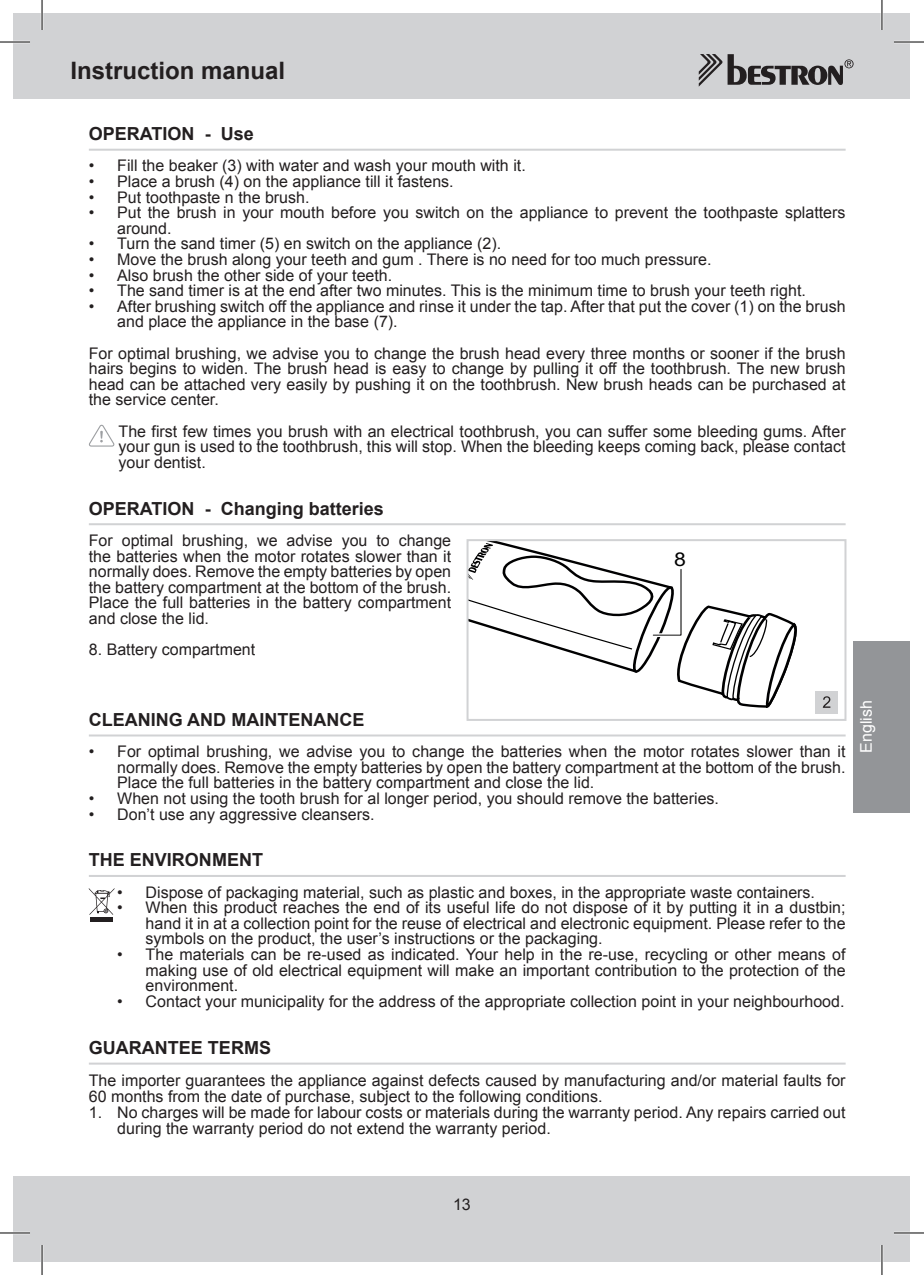
<style>
.page{position:relative;width:924px;height:1275px;background:#fff}
.page>*{position:absolute;margin:0;border:0;box-sizing:border-box;transform-origin:0 0}
.t1{font:700 24px "Arial";color:#231f20}
.t2{font:19px "Arial";color:#000001;scale:1.12 1}
.t3{font:700 18px "Arial";color:#231f20}
.t4{font:16px/15.6px "Arial";color:#231f20;text-align:justify}
.t5{font:16px "Arial";color:#fff}
</style>
<div class="page">
<div style="left:14px;top:14px;width:895px;height:85px;background:#d1d2d4"></div>
<div style="left:14px;top:1176px;width:895px;height:85px;background:#d1d2d4"></div>
<svg style="left:698px;top:54px;width:155px;height:33px"></svg>
<div style="left:853px;top:641px;width:56px;height:171px;background:#939598"></div>
<hr style="left:89px;top:149px;width:756px;height:2px;background:#d1d2d4">
<hr style="left:89px;top:523px;width:756px;height:2px;background:#d1d2d4">
<hr style="left:89px;top:734px;width:756px;height:2px;background:#d1d2d4">
<hr style="left:89px;top:875px;width:756px;height:2px;background:#d1d2d4">
<hr style="left:89px;top:1062px;width:756px;height:2px;background:#d1d2d4">
<svg style="left:89px;top:425px;width:25px;height:21px"></svg>
<hr style="left:90px;top:917px;width:23px;height:4px;background:#231f20">
<svg style="left:89px;top:888px;width:25px;height:27px"></svg>
<svg style="left:469px;top:542px;width:327px;height:166px"></svg>
<div style="left:466px;top:539px;width:380px;height:182px;border:2px solid #d1d2d4"></div>
<div style="left:814px;top:690px;width:23px;height:23px;background:#d1d2d4"></div>
<svg style="left:822px;top:696px;width:8px;height:12px"></svg>
<hr style="left:0;top:41px;width:30px;height:2px;background:#fff">
<hr style="left:893px;top:41px;width:30px;height:2px;background:#fff">
<hr style="left:0;top:1231px;width:30px;height:3px;background:#fff">
<hr style="left:893px;top:1231px;width:30px;height:3px;background:#fff">
<hr style="left:41px;top:0;width:2px;height:30px;background:#fff">
<hr style="left:41px;top:1245px;width:2px;height:30px;background:#fff">
<hr style="left:880px;top:0;width:2px;height:30px;background:#fff">
<hr style="left:880px;top:1245px;width:2px;height:30px;background:#fff">
<hr style="left:0;top:42px;width:30px;height:1px;background:#000">
<hr style="left:893px;top:42px;width:30px;height:1px;background:#000">
<hr style="left:0;top:1232px;width:30px;height:1px;background:#000">
<hr style="left:893px;top:1232px;width:30px;height:1px;background:#000">
<hr style="left:42px;top:0;width:1px;height:30px;background:#000">
<hr style="left:42px;top:1245px;width:1px;height:30px;background:#000">
<hr style="left:881px;top:0;width:1px;height:30px;background:#000">
<hr style="left:881px;top:1245px;width:1px;height:30px;background:#000">
<h1 class="t1" style="left:70px;top:62px;width:216px">Instruction manual</h1>
<p class="t3" style="left:89px;top:127px;width:166px">OPERATION - Use</p>
<p class="t4" style="left:89px;top:159px;width:438px">• Fill the beaker (3) with water and wash your mouth with it.</p>
<p class="t4" style="left:89px;top:175px;width:366px">• Place a brush (4) on the appliance till it fastens.</p>
<p class="t4" style="left:89px;top:191px;width:222px">• Put toothpaste n the brush.</p>
<p class="t4" style="left:117px;top:206px;width:729px;text-indent:-28px">• Put the brush in your mouth before you switch on the appliance to prevent the toothpaste splatters around.</p>
<p class="t4" style="left:89px;top:237px;width:413px">• Turn the sand timer (5) en switch on the appliance (2).</p>
<p class="t4" style="left:89px;top:253px;width:624px">• Move the brush along your teeth and gum . There is no need for too much pressure.</p>
<p class="t4" style="left:89px;top:269px;width:305px">• Also brush the other side of your teeth.</p>
<p class="t4" style="left:89px;top:284px;width:718px">• The sand timer is at the end after two minutes. This is the minimum time to brush your teeth right.</p>
<p class="t4" style="left:117px;top:300px;width:729px;text-indent:-28px">• After brushing switch off the appliance and rinse it under the tap. After that put the cover (1) on the brush and place the appliance in the base (7).</p>
<p class="t4" style="left:89px;top:347px;width:758px">For optimal brushing, we advise you to change the brush head every three months or sooner if the brush hairs begins to widen. The brush head is easy to change by pulling it off the toothbrush. The new brush head can be attached very easily by pushing it on the toothbrush. New brush heads can be purchased at the service center.</p>
<p class="t4" style="left:118px;top:425px;width:728px">The first few times you brush with an electrical toothbrush, you can suffer some bleeding gums. After your gun is used to the toothbrush, this will stop. When the bleeding keeps coming back, please contact your dentist.</p>
<p class="t3" style="left:89px;top:501px;width:296px">OPERATION - Changing batteries</p>
<p class="t4" style="left:89px;top:534px;width:364px">For optimal brushing, we advise you to change the batteries when the motor rotates slower than it normally does. Remove the empty batteries by open the battery compartment at the bottom of the brush.<br>Place the full batteries in the battery compartment and close the lid.</p>
<p class="t4" style="left:89px;top:643px;width:168px">8. Battery compartment</p>
<p class="t2" style="left:673px;top:548px;width:12px">8</p>
<p class="t3" style="left:89px;top:713px;width:277px">CLEANING AND MAINTENANCE</p>
<p class="t4" style="left:117px;top:745px;width:729px;text-indent:-28px">• For optimal brushing, we advise you to change the batteries when the motor rotates slower than it normally does. Remove the empty batteries by open the battery compartment at the bottom of the brush.<br>Place the full batteries in the battery compartment and close the lid.</p>
<p class="t4" style="left:89px;top:792px;width:631px">• When not using the tooth brush for al longer period, you should remove the batteries.</p>
<p class="t4" style="left:89px;top:807px;width:287px">• Don’t use any aggressive cleansers.</p>
<p class="t3" style="left:89px;top:853px;width:176px">THE ENVIRONMENT</p>
<p class="t4" style="left:117px;top:885px;width:699px">• Dispose of packaging material, such as plastic and boxes, in the appropriate waste containers.</p>
<p class="t4" style="left:145px;top:901px;width:701px;text-indent:-28px">• When this product reaches the end of its useful life do not dispose of it by putting it in a dustbin; hand it in at a collection point for the reuse of electrical and electronic equipment. Please refer to the symbols on the product, the user’s instructions or the packaging.</p>
<p class="t4" style="left:146px;top:948px;width:701px;text-indent:-28px">• The materials can be re-used as indicated. Your help in the re-use, recycling or other means of making use of old electrical equipment will make an important contribution to the protection of the environment.</p>
<p class="t4" style="left:117px;top:995px;width:728px">• Contact your municipality for the address of the appropriate collection point in your neighbourhood.</p>
<p class="t3" style="left:89px;top:1041px;width:183px">GUARANTEE TERMS</p>
<p class="t4" style="left:89px;top:1074px;width:757px">The importer guarantees the appliance against defects caused by manufacturing and/or material faults for<br>60 months from the date of purchase, subject to the following conditions.</p>
<p class="t4" style="left:117px;top:1106px;width:729px;text-indent:-28px">1. No charges will be made for labour costs or materials during the warranty period. Any repairs carried out during the warranty period do not extend the warranty period.</p>
<p class="t5" style="left:859px;top:753px;width:54px;rotate:-90deg">English</p>
<p class="t4" style="left:453px;top:1198px;width:19px">13</p>
</div>
